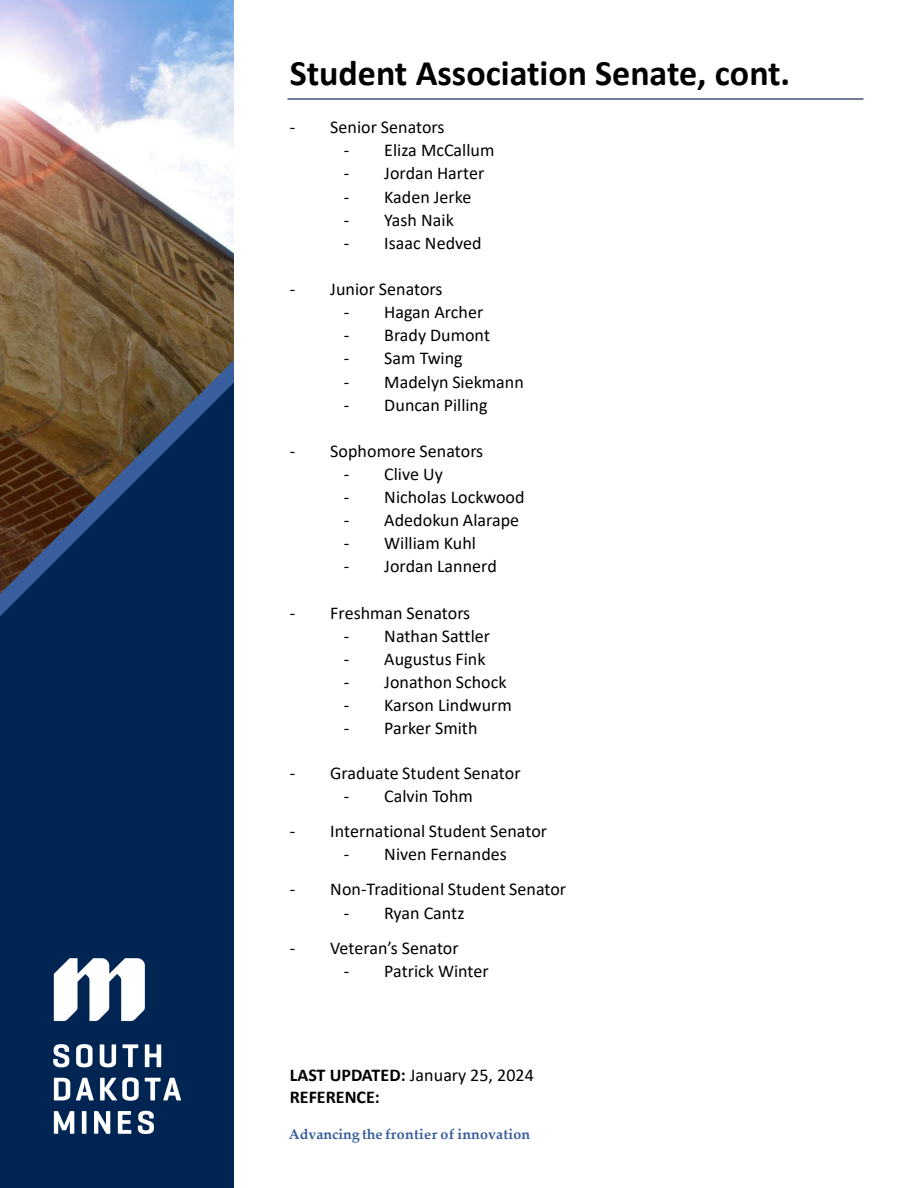
<style>
.page{position:relative;width:918px;height:1188px;background:#fff}
.page>*{position:absolute;margin:0;border:0;box-sizing:border-box;transform-origin:0 0}
.t1{font:700 36px "Calibri";color:#000}
.t2{font:18px "Calibri";color:#000}
.t3{font:700 18px "Calibri";color:#000}
.t4{font:700 14.25px "Palatino Linotype";letter-spacing:.01em;color:#385e9d}
.s1{font-weight:700}
</style>
<div class="page">
<img style="left:0;top:0;width:234px;height:360px">
<svg style="left:0;top:360px;width:234px;height:22px;background:#6e5c3d"></svg>
<svg style="left:0;top:382px;width:234px;height:806px;background:#0e2a4e"></svg>
<hr style="left:287px;top:98px;width:576px;height:2px;background:#011c4f">
<img style="left:54px;top:959px;width:126px;height:174px">
<p class="t1" style="left:290px;top:48px;width:502px">Student Association Senate, cont.</p>
<p class="t2" style="left:290px;top:115px;width:156px">- Senior Senators</p>
<p class="t2" style="left:344px;top:138px;width:152px">- Eliza McCallum</p>
<p class="t2" style="left:344px;top:161px;width:142px">- Jordan Harter</p>
<p class="t2" style="left:344px;top:184px;width:129px">- Kaden Jerke</p>
<p class="t2" style="left:344px;top:207px;width:112px">- Yash Naik</p>
<p class="t2" style="left:344px;top:230px;width:139px">- Isaac Nedved</p>
<p class="t2" style="left:290px;top:277px;width:154px">- Junior Senators</p>
<p class="t2" style="left:344px;top:300px;width:141px">- Hagan Archer</p>
<p class="t2" style="left:344px;top:323px;width:148px">- Brady Dumont</p>
<p class="t2" style="left:344px;top:346px;width:120px">- Sam Twing</p>
<p class="t2" style="left:344px;top:369px;width:182px">- Madelyn Siekmann</p>
<p class="t2" style="left:344px;top:392px;width:145px">- Duncan Pilling</p>
<p class="t2" style="left:290px;top:438px;width:195px">- Sophomore Senators</p>
<p class="t2" style="left:344px;top:461px;width:101px">- Clive Uy</p>
<p class="t2" style="left:344px;top:485px;width:182px">- Nicholas Lockwood</p>
<p class="t2" style="left:344px;top:508px;width:177px">- Adedokun Alarape</p>
<p class="t2" style="left:344px;top:531px;width:134px">- William Kuhl</p>
<p class="t2" style="left:344px;top:554px;width:155px">- Jordan Lannerd</p>
<p class="t2" style="left:290px;top:600px;width:182px">- Freshman Senators</p>
<p class="t2" style="left:344px;top:623px;width:148px">- Nathan Sattler</p>
<p class="t2" style="left:344px;top:646px;width:143px">- Augustus Fink</p>
<p class="t2" style="left:344px;top:669px;width:164px">- Jonathon Schock</p>
<p class="t2" style="left:344px;top:693px;width:170px">- Karson Lindwurm</p>
<p class="t2" style="left:344px;top:716px;width:135px">- Parker Smith</p>
<p class="t2" style="left:290px;top:760px;width:232px">- Graduate Student Senator</p>
<p class="t2" style="left:344px;top:784px;width:131px">- Calvin Tohm</p>
<p class="t2" style="left:290px;top:819px;width:259px">- International Student Senator</p>
<p class="t2" style="left:344px;top:842px;width:165px">- Niven Fernandes</p>
<p class="t2" style="left:290px;top:877px;width:278px">- Non-Traditional Student Senator</p>
<p class="t2" style="left:344px;top:900px;width:122px">- Ryan Cantz</p>
<p class="t2" style="left:290px;top:935px;width:171px">- Veteran’s Senator</p>
<p class="t2" style="left:344px;top:958px;width:147px">- Patrick Winter</p>
<p class="t2" style="left:290px;top:1062px;width:246px"><span class="s1">LAST UPDATED:</span> January 25, 2024</p>
<p class="t3" style="left:290px;top:1084px;width:92px">REFERENCE:</p>
<p class="t4" style="left:289px;top:1124px;width:243px">Advancing the frontier of innovation</p>
</div>
